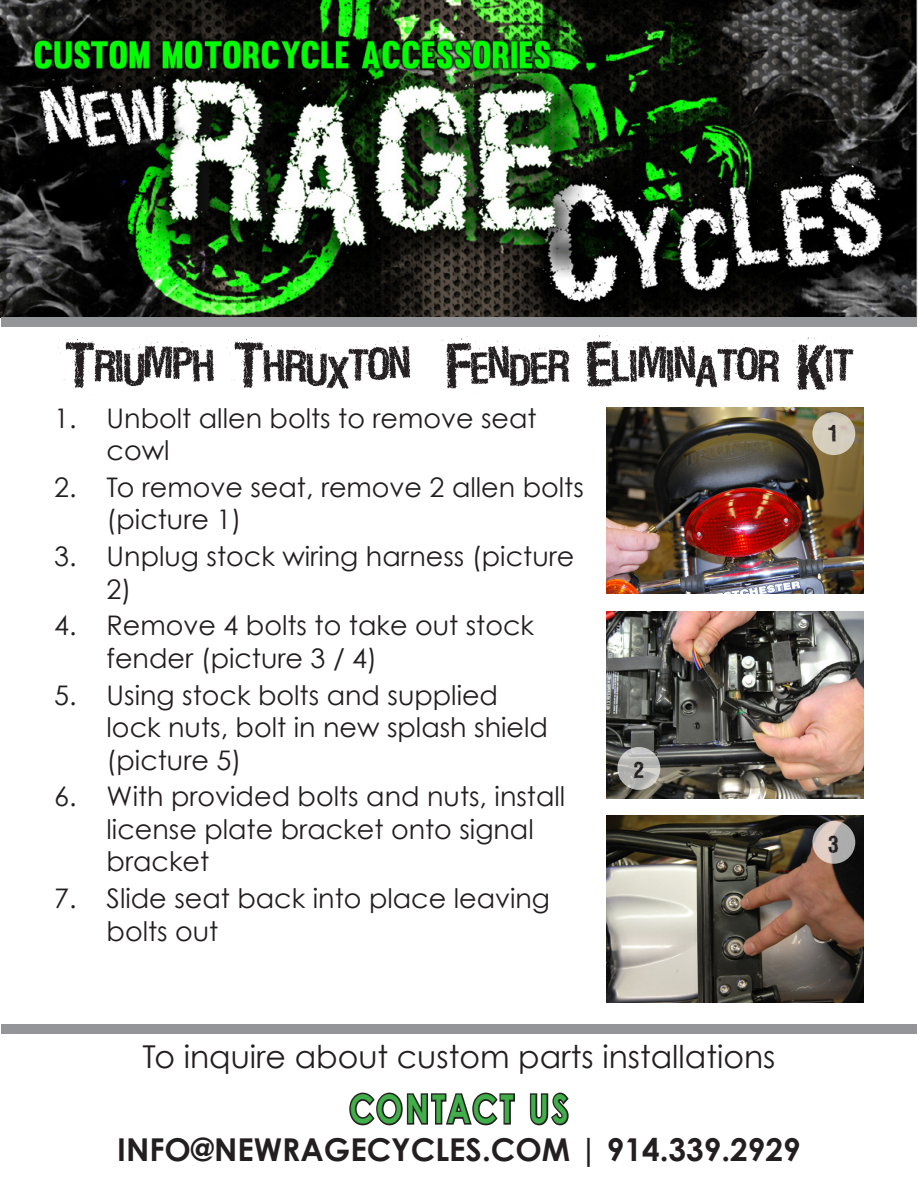
<style>
.page{position:relative;width:918px;height:1188px;background:#fff}
.page>*{position:absolute;margin:0;border:0;box-sizing:border-box;transform-origin:0 0}
.t1{font:72px "Marble Wasteland";letter-spacing:-.03em;color:#231f20}
.t2{font:700 39.3px "Century Gothic";letter-spacing:.095em;color:#40ae49;scale:.8 1}
.t3{font:31.5px "Century Gothic";color:#231f20}
.t4{font:700 31.5px "Century Gothic";color:#231f20}
.t5{font:27px/32.4px "Century Gothic";color:#231f20}
.t6{font:27px "Marble Wasteland";color:#231f20}
</style>
<div class="page">
<img style="left:0;top:0;width:918px;height:317px">
<div style="left:1px;top:317px;width:916px;height:10px;background:#939598"></div>
<svg style="left:349px;top:1092px;width:166px;height:34px"></svg>
<svg style="left:529px;top:1092px;width:40px;height:34px"></svg>
<div style="left:1px;top:1024px;width:916px;height:9px;background:#939598"></div>
<img style="left:606px;top:407px;width:258px;height:187px">
<svg style="left:812px;top:412px;width:43px;height:43px"></svg>
<img style="left:606px;top:612px;width:258px;height:186px">
<svg style="left:617px;top:747px;width:43px;height:43px"></svg>
<img style="left:606px;top:816px;width:258px;height:187px">
<svg style="left:812px;top:821px;width:43px;height:43px"></svg>
<p class="t1" style="left:63px;top:331px;width:793px">Triumph Thruxton Fender Eliminator Kit</p>
<p class="t5" style="left:107px;top:401px;width:432px;text-indent:-52px">1. Unbolt allen bolts to remove seat cowl</p>
<p class="t5" style="left:107px;top:470px;width:479px;text-indent:-52px">2. To remove seat, remove 2 allen bolts (picture 1)</p>
<p class="t5" style="left:107px;top:540px;width:469px;text-indent:-52px">3. Unplug stock wiring harness (picture<br>2)</p>
<p class="t5" style="left:107px;top:609px;width:429px;text-indent:-52px">4. Remove 4 bolts to take out stock fender (picture 3 / 4)</p>
<p class="t5" style="left:107px;top:678px;width:443px;text-indent:-52px">5. Using stock bolts and supplied lock nuts, bolt in new splash shield (picture 5)</p>
<p class="t5" style="left:107px;top:780px;width:460px;text-indent:-52px">6. With provided bolts and nuts, install license plate bracket onto signal bracket</p>
<p class="t5" style="left:107px;top:882px;width:445px;text-indent:-52px">7. Slide seat back into place leaving bolts out</p>
<p class="t6" style="left:828px;top:418px;width:10px">1</p>
<p class="t6" style="left:633px;top:753px;width:12px">2</p>
<p class="t6" style="left:828px;top:827px;width:12px">3</p>
<p class="t3" style="left:143px;top:1037px;width:634px">To inquire about custom parts installations</p>
<p class="t2" style="left:349px;top:1084px;width:276px">CONTACT US</p>
<p class="t4" style="left:117px;top:1130px;width:685px">INFO@NEWRAGECYCLES.COM | 914.339.2929</p>
</div>
